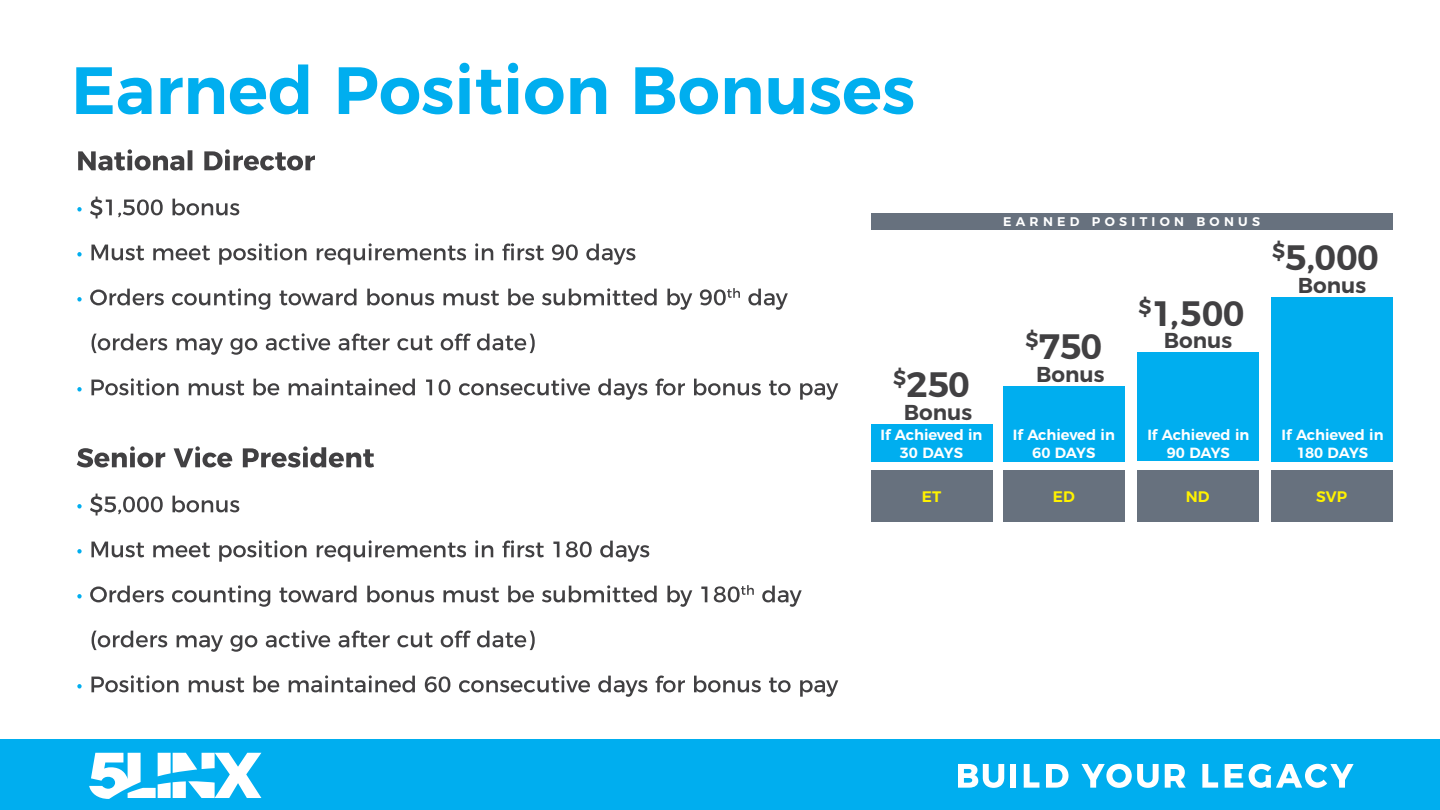
<style>
.page{position:relative;width:1440px;height:810px;background:#fff}
.page>*{position:absolute;margin:0;border:0;box-sizing:border-box;transform-origin:0 0}
.t1{font:600 35.25px "Montserrat";letter-spacing:-.01em;color:#414042}
.t2{font:600 21.6px "Montserrat";color:#414042}
.t3{font:600 20.55px "Montserrat";color:#414042}
.t4{font:600 15.23px "Montserrat";color:#fff200}
.t5{font:600 14.7px/17.7px "Montserrat";color:#fff;text-align:center}
.t6{font:600 12.6px "Montserrat";letter-spacing:.34em;color:#fff}
</style>
<div class="page">
<svg style="left:76px;top:63px;width:837px;height:51px"></svg>
<div style="left:0;top:739px;width:1440px;height:71px;background:#00aeef"></div>
<svg style="left:89px;top:753px;width:172px;height:46px"></svg>
<svg style="left:958px;top:764px;width:46px;height:24px"></svg>
<div style="left:1010px;top:764px;width:6px;height:24px;background:#fff"></div>
<svg style="left:1024px;top:764px;width:15px;height:24px"></svg>
<svg style="left:1046px;top:764px;width:23px;height:24px"></svg>
<svg style="left:1081px;top:764px;width:78px;height:24px"></svg>
<svg style="left:1165px;top:764px;width:21px;height:24px"></svg>
<svg style="left:1202px;top:764px;width:16px;height:24px"></svg>
<svg style="left:1225px;top:764px;width:18px;height:24px"></svg>
<svg style="left:1249px;top:764px;width:105px;height:24px"></svg>
<svg style="left:91px;top:675px;width:747px;height:22px"></svg>
<svg style="left:77px;top:684px;width:5px;height:5px"></svg>
<svg style="left:92px;top:630px;width:443px;height:22px"></svg>
<svg style="left:90px;top:585px;width:712px;height:22px"></svg>
<svg style="left:77px;top:594px;width:5px;height:5px"></svg>
<svg style="left:91px;top:540px;width:558px;height:22px"></svg>
<svg style="left:77px;top:549px;width:5px;height:5px"></svg>
<svg style="left:90px;top:494px;width:149px;height:22px"></svg>
<svg style="left:77px;top:504px;width:5px;height:5px"></svg>
<svg style="left:77px;top:446px;width:297px;height:22px"></svg>
<svg style="left:91px;top:378px;width:747px;height:22px"></svg>
<svg style="left:77px;top:387px;width:5px;height:5px"></svg>
<svg style="left:92px;top:333px;width:443px;height:22px"></svg>
<svg style="left:90px;top:288px;width:698px;height:22px"></svg>
<svg style="left:77px;top:297px;width:5px;height:5px"></svg>
<svg style="left:91px;top:243px;width:544px;height:22px"></svg>
<svg style="left:77px;top:252px;width:5px;height:5px"></svg>
<svg style="left:90px;top:197px;width:149px;height:22px"></svg>
<svg style="left:77px;top:207px;width:5px;height:5px"></svg>
<svg style="left:78px;top:149px;width:237px;height:22px"></svg>
<div style="left:1003px;top:470px;width:122px;height:52px;background:#67717e"></div>
<div style="left:871px;top:470px;width:121px;height:52px;background:#67717e"></div>
<div style="left:1137px;top:470px;width:121px;height:52px;background:#67717e"></div>
<div style="left:1271px;top:470px;width:122px;height:52px;background:#67717e"></div>
<div style="left:871px;top:213px;width:522px;height:17px;background:#67717e"></div>
<div style="left:1271px;top:297px;width:122px;height:164px;background:#00aeef"></div>
<div style="left:1137px;top:352px;width:122px;height:109px;background:#00aeef"></div>
<div style="left:1003px;top:386px;width:122px;height:75px;background:#00aeef"></div>
<div style="left:871px;top:424px;width:121px;height:37px;background:#00aeef"></div>
<p class="t6" style="left:1003px;top:211px;width:259px">EARNED POSITION BONUS</p>
<h1 class="t1" style="left:1025px;top:318px;width:78px"><sup>$</sup>750</h1>
<h3 class="t3" style="left:893px;top:361px;width:15px">$</h3>
<h2 class="t2" style="left:1036px;top:356px;width:70px">Bonus</h2>
<h1 class="t1" style="left:906px;top:356px;width:65px">250</h1>
<h2 class="t2" style="left:904px;top:395px;width:70px">Bonus</h2>
<h1 class="t1" style="left:1139px;top:285px;width:108px"><sup>$</sup>1,500</h1>
<h2 class="t2" style="left:1164px;top:323px;width:70px">Bonus</h2>
<h1 class="t1" style="left:1272px;top:229px;width:108px"><sup>$</sup>5,000</h1>
<h2 class="t2" style="left:1298px;top:267px;width:70px">Bonus</h2>
<p class="t5" style="left:880px;top:425px;width:104px">If Achieved in<br>30 DAYS</p>
<p class="t5" style="left:1147px;top:425px;width:104px">If Achieved in<br>90 DAYS</p>
<p class="t5" style="left:1282px;top:425px;width:104px">If Achieved in<br>180 DAYS</p>
<p class="t5" style="left:1013px;top:425px;width:104px">If Achieved in<br>60 DAYS</p>
<p class="t4" style="left:922px;top:484px;width:21px">ET</p>
<p class="t4" style="left:1053px;top:484px;width:23px">ED</p>
<p class="t4" style="left:1186px;top:484px;width:25px">ND</p>
<p class="t4" style="left:1316px;top:484px;width:32px">SVP</p>
</div>
